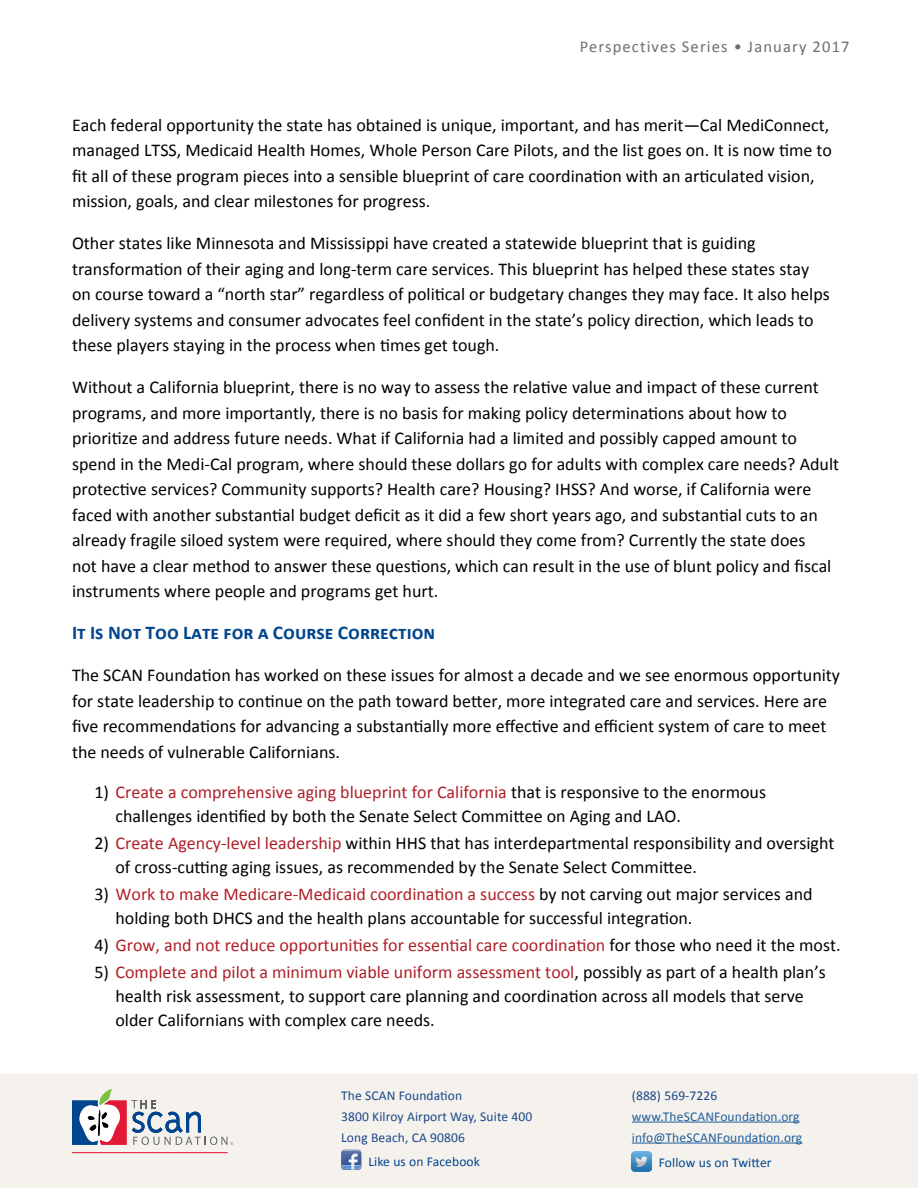
<style>
.page{position:relative;width:918px;height:1188px;background:#fff}
.page>*{position:absolute;margin:0;border:0;box-sizing:border-box;transform-origin:0 0}
.t1{font:700 19.5px "Calibri";color:#00458d}
.t2{font:18px/25.5px "Calibri";color:#000}
.t3{font:18px "Calibri";color:#af1f27}
.t4{font:16.5px "Calibri";letter-spacing:.07em;color:#6d6e71}
.t5{font:13.5px/21px "Calibri";letter-spacing:.01em;color:#19478a}
.t6{font:13.5px/21px "Calibri";letter-spacing:.01em;color:#215e9e}
.t7{font:13.5px "Calibri";letter-spacing:.01em;color:#00458d}
.s1{color:#af1f27}
.s2{color:#000}
</style>
<div class="page">
<div style="left:0;top:1075px;width:918px;height:113px;background:#f5f2ed"></div>
<hr style="left:632px;top:1122px;width:168px;height:1px;background:#215e9e">
<hr style="left:632px;top:1143px;width:170px;height:1px;background:#215e9e">
<hr style="left:72px;top:1152px;width:156px;height:1px;background:#e31837">
<svg style="left:72px;top:1089px;width:161px;height:56px"></svg>
<img style="left:632px;top:1152px;width:20px;height:20px">
<svg style="left:341px;top:1150px;width:20px;height:20px"></svg>
<p class="t4" style="left:580px;top:36px;width:271px">Perspectives Series • January 2017</p>
<p class="t2" style="left:72px;top:112px;width:762px">Each federal opportunity the state has obtained is unique, important, and has merit—Cal MediConnect, managed LTSS, Medicaid Health Homes, Whole Person Care Pilots, and the list goes on. It is now time to fit all of these program pieces into a sensible blueprint of care coordination with an articulated vision, mission, goals, and clear milestones for progress.</p>
<p class="t2" style="left:72px;top:230px;width:759px">Other states like Minnesota and Mississippi have created a statewide blueprint that is guiding transformation of their aging and long-term care services. This blueprint has helped these states stay on course toward a “north star” regardless of political or budgetary changes they may face. It also helps delivery systems and consumer advocates feel confident in the state’s policy direction, which leads to these players staying in the process when times get tough.</p>
<p class="t2" style="left:72px;top:374px;width:769px">Without a California blueprint, there is no way to assess the relative value and impact of these current programs, and more importantly, there is no basis for making policy determinations about how to prioritize and address future needs. What if California had a limited and possibly capped amount to spend in the Medi-Cal program, where should these dollars go for adults with complex care needs? Adult protective services? Community supports? Health care? Housing? IHSS? And worse, if California were faced with another substantial budget deficit as it did a few short years ago, and substantial cuts to an already fragile siloed system were required, where should they come from? Currently the state does<br>not have a clear method to answer these questions, which can result in the use of blunt policy and fiscal instruments where people and programs get hurt.</p>
<p class="t1" style="left:72px;top:620px;width:365px">It Is Not Too Late for a Course Correction</p>
<p class="t2" style="left:72px;top:662px;width:770px">The SCAN Foundation has worked on these issues for almost a decade and we see enormous opportunity for state leadership to continue on the path toward better, more integrated care and services. Here are five recommendations for advancing a substantially more effective and efficient system of care to meet the needs of vulnerable Californians.</p>
<p class="t2" style="left:116px;top:780px;width:652px;line-height:24px;text-indent:-21px">1) <span class="s1">Create a comprehensive aging blueprint for California</span> that is responsive to the enormous challenges identified by both the Senate Select Committee on Aging and LAO.</p>
<p class="t2" style="left:116px;top:831px;width:721px;line-height:24px;text-indent:-21px">2) <span class="s1">Create Agency-level leadership</span> within HHS that has interdepartmental responsibility and oversight of cross-cutting aging issues, as recommended by the Senate Select Committee.</p>
<p class="t2" style="left:116px;top:882px;width:699px;line-height:24px;text-indent:-21px">3) <span class="s1">Work to make Medicare-Medicaid coordination a success</span> by not carving out major services and holding both DHCS and the health plans accountable for successful integration.</p>
<p class="t3" style="left:94px;top:934px;width:748px"><span class="s2">4)</span> Grow, and not reduce opportunities for essential care coordination <span class="s2">for those who need it the most.</span></p>
<p class="t2" style="left:116px;top:960px;width:712px;line-height:24px;text-indent:-21px">5) <span class="s1">Complete and pilot a minimum viable uniform assessment tool</span>, possibly as part of a health plan’s health risk assessment, to support care planning and coordination across all models that serve older Californians with complex care needs.</p>
<p class="t5" style="left:341px;top:1085px;width:193px">The SCAN Foundation<br>3800 Kilroy Airport Way, Suite 400<br>Long Beach, CA 90806</p>
<p class="t5" style="left:632px;top:1085px;width:87px">(888) 569-7226</p>
<p class="t6" style="left:632px;top:1106px;width:172px">www.TheSCANFoundation.org info@TheSCANFoundation.org</p>
<p class="t7" style="left:368px;top:1153px;width:113px">Like us on Facebook</p>
<p class="t7" style="left:659px;top:1154px;width:114px">Follow us on Twitter</p>
</div>
